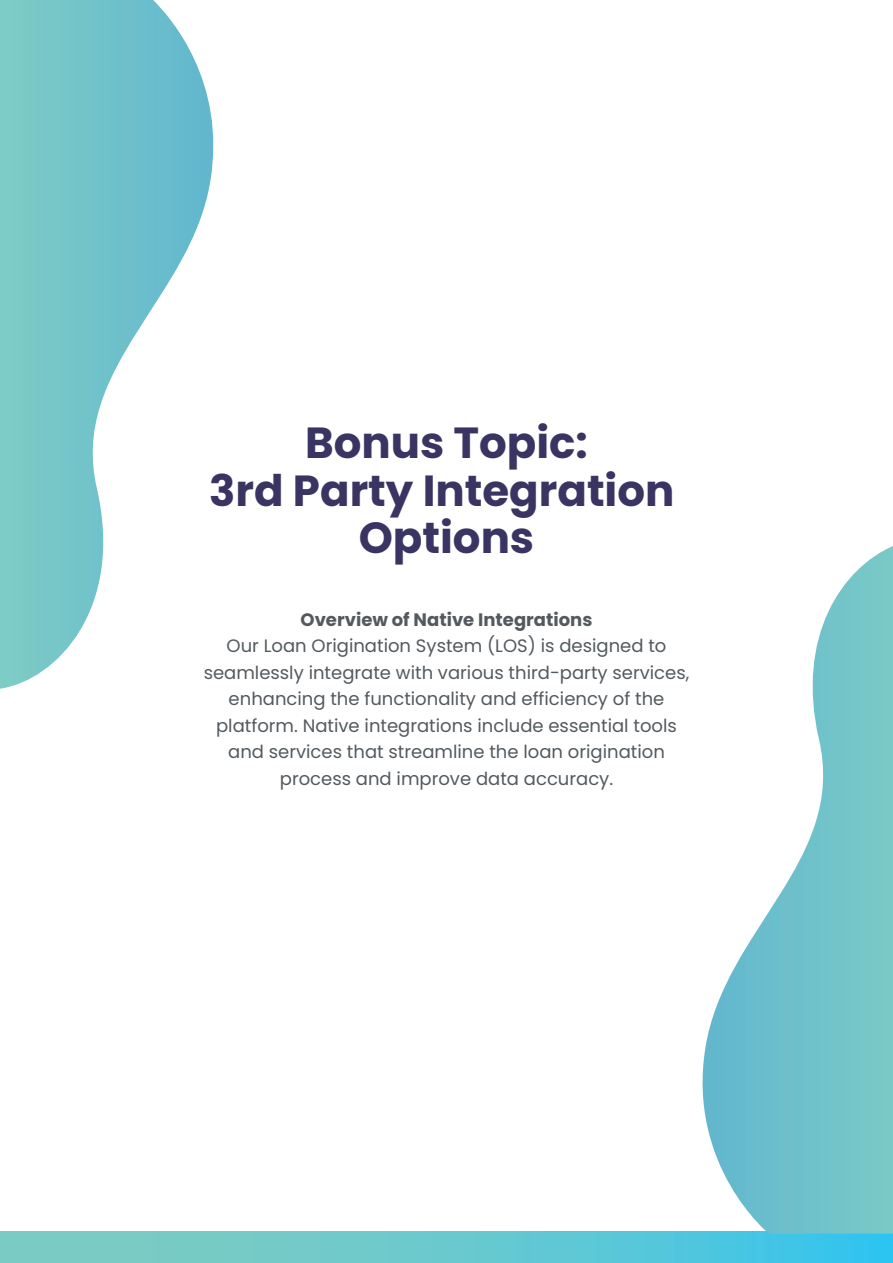
<style>
.page{position:relative;width:893px;height:1263px;background:#fff}
.page>*{position:absolute;margin:0;border:0;box-sizing:border-box;transform-origin:0 0}
.t1{font:700 43.5px/47.5px "Poppins";color:#3a3462;text-align:center}
.t2{font:18px/26.5px "Poppins";color:#535a5f;text-align:center}
.t3{font:700 18px "Poppins";color:#535a5f}
</style>
<div class="page">
<svg style="left:0;top:1231px;width:893px;height:32px;background:#62c8d1"></svg>
<svg style="left:687px;top:546px;width:206px;height:687px"></svg>
<svg style="left:0;top:0;width:214px;height:689px"></svg>
<h1 class="t1" style="left:209px;top:420px;width:467px">Bonus Topic:<br>3rd Party Integration<br>Options</h1>
<p class="t3" style="left:301px;top:609px;width:293px">Overview of Native Integrations</p>
<p class="t2" style="left:204px;top:633px;width:487px">Our Loan Origination System (LOS) is designed to seamlessly integrate with various third-party services, enhancing the functionality and efficiency of the platform. Native integrations include essential tools and services that streamline the loan origination process and improve data accuracy.</p>
</div>
